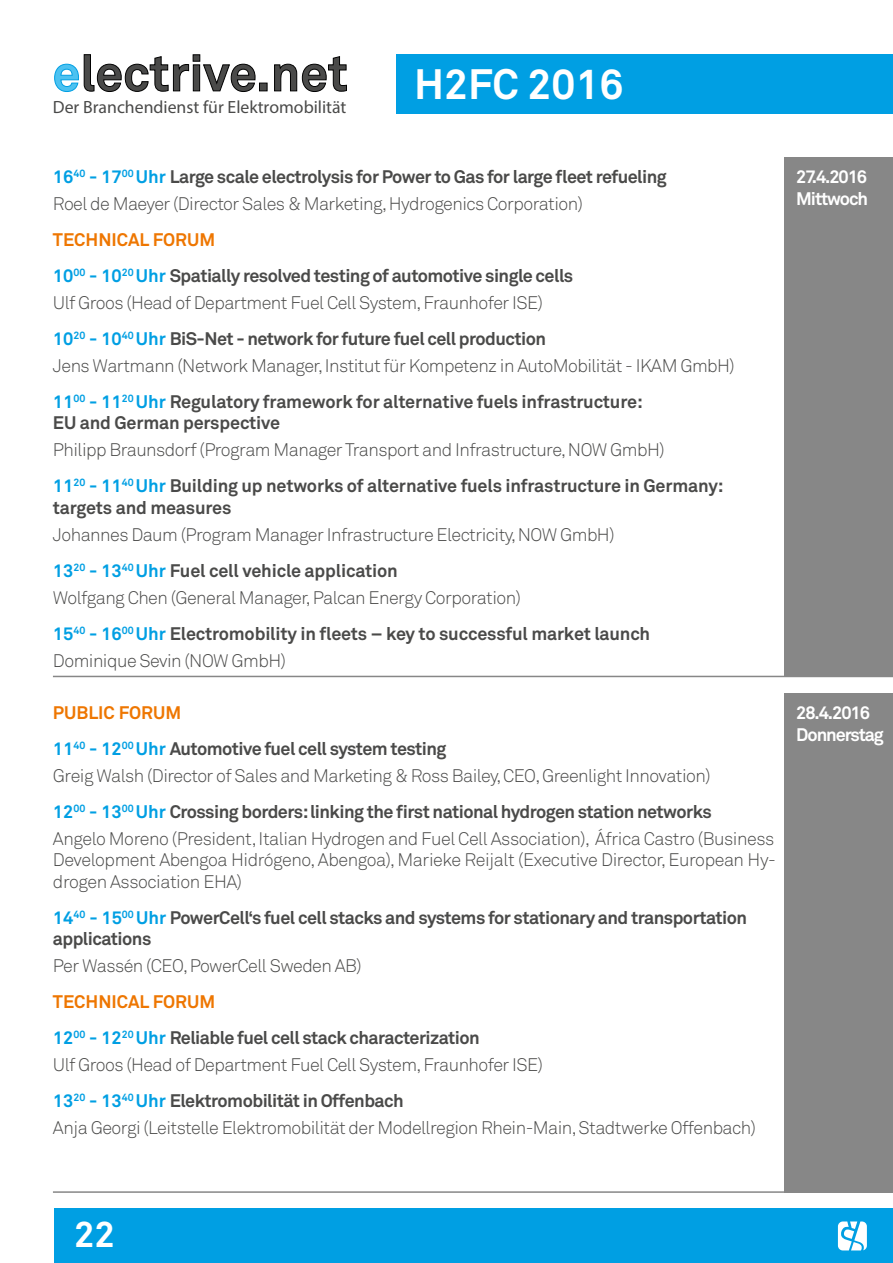
<style>
.page{position:relative;width:893px;height:1263px;background:#fff}
.page>*{position:absolute;margin:0;border:0;box-sizing:border-box;transform-origin:0 0}
.t1{font:700 42px "Akkurat";color:#fff}
.t2{font:700 36px "Akkurat";color:#fff}
.t3{font:300 18px/36px "Akkurat";letter-spacing:-.03em;color:#4a4a49}
.t4{font:700 18px/36px "Akkurat";letter-spacing:-.03em;color:#4a4a49}
.t5{font:700 18px "Akkurat";letter-spacing:-.01em;color:#4a4a49}
.t6{font:700 18px/21.6px "Akkurat";letter-spacing:-.06em;color:#fff}
.t7{font:17.7px "Myriad Pro";color:#4a4a49}
.s1{font-weight:700;color:#009fe3}
.s2{font-weight:700}
.s3{color:#ee7601}
.s4{color:#009fe3}
</style>
<div class="page">
<div style="left:397px;top:55px;width:496px;height:59px;background:#009fe3"></div>
<svg style="left:54px;top:54px;width:293px;height:38px"></svg>
<div style="left:784px;top:157px;width:109px;height:519px;background:#878787"></div>
<hr style="left:53px;top:676px;width:840px;height:1px;background:#878787">
<div style="left:784px;top:693px;width:109px;height:500px;background:#878787"></div>
<hr style="left:53px;top:1191px;width:840px;height:2px;background:#878787">
<div style="left:54px;top:1209px;width:839px;height:54px;background:#009fe3"></div>
<svg style="left:838px;top:1221px;width:29px;height:29px"></svg>
<p class="t7" style="left:53px;top:96px;width:295px">Der Branchendienst für Elektromobilität</p>
<h1 class="t1" style="left:414px;top:58px;width:211px">H2FC 2016</h1>
<p class="t3" style="left:53px;top:163px;width:615px;line-height:27px"><span class="s1">16</span><sup>40</sup> <span class="s1">- 17</span><sup>00</sup> <span class="s1">Uhr</span> <span class="s2">Large scale electrolysis for Power to Gas for large fleet refueling<br></span>Roel de Maeyer (Director Sales &amp; Marketing, Hydrogenics Corporation)</p>
<p class="t4" style="left:53px;top:221px;width:522px"><span class="s3">TECHNICAL FORUM<br></span><span class="s4">10</span><sup>00</sup> <span class="s4">- 10</span><sup>20</sup> <span class="s4">Uhr</span> Spatially resolved testing of automotive single cells</p>
<p class="t3" style="left:53px;top:284px;width:495px">Ulf Groos (Head of Department Fuel Cell System, Fraunhofer ISE)<br><span class="s1">10</span><sup>20</sup> <span class="s1">- 10</span><sup>40</sup> <span class="s1">Uhr</span> <span class="s2">BiS-Net - network for future fuel cell production</span></p>
<p class="t3" style="left:53px;top:347px;width:683px">Jens Wartmann (Network Manager, Institut für Kompetenz in AutoMobilität - IKAM GmbH)<br><span class="s1">11</span><sup>00</sup> <span class="s1">- 11</span><sup>20</sup> <span class="s1">Uhr</span> <span class="s2">Regulatory framework for alternative fuels infrastructure:</span></p>
<p class="t5" style="left:53px;top:412px;width:229px">EU and German perspective</p>
<p class="t3" style="left:53px;top:432px;width:672px">Philipp Braunsdorf (Program Manager Transport and Infrastructure, NOW GmbH)<br><span class="s1">11</span><sup>20</sup> <span class="s1">- 11</span><sup>40</sup> <span class="s1">Uhr</span> <span class="s2">Building up networks of alternative fuels infrastructure in Germany:</span></p>
<p class="t5" style="left:53px;top:496px;width:180px">targets and measures</p>
<p class="t3" style="left:53px;top:516px;width:563px">Johannes Daum (Program Manager Infrastructure Electricity, NOW GmbH)<br><span class="s1">13</span><sup>20</sup> <span class="s1">- 13</span><sup>40</sup> <span class="s1">Uhr</span> <span class="s2">Fuel cell vehicle application</span></p>
<p class="t3" style="left:53px;top:579px;width:599px">Wolfgang Chen (General Manager, Palcan Energy Corporation)<br><span class="s1">15</span><sup>40</sup> <span class="s1">- 16</span><sup>00</sup> <span class="s1">Uhr</span> <span class="s2">Electromobility in fleets – key to successful market launch</span></p>
<p class="t3" style="left:53px;top:642px;width:235px">Dominique Sevin (NOW GmbH)</p>
<p class="t4" style="left:53px;top:694px;width:395px"><span class="s3">PUBLIC FORUM<br></span><span class="s4">11</span><sup>40</sup> <span class="s4">- 12</span><sup>00</sup> <span class="s4">Uhr</span> Automotive fuel cell system testing</p>
<p class="t3" style="left:53px;top:757px;width:660px">Greig Walsh (Director of Sales and Marketing &amp; Ross Bailey, CEO, Greenlight Innovation)<br><span class="s1">12</span><sup>00</sup> <span class="s1">- 13</span><sup>00</sup> <span class="s1">Uhr</span> <span class="s2">Crossing borders: linking the first national hydrogen station networks</span></p>
<p class="t3" style="left:53px;top:827px;width:724px;line-height:21.6px;text-align:justify">Angelo Moreno (President, Italian Hydrogen and Fuel Cell Association), África Castro (Business Development Abengoa Hidrógeno, Abengoa), Marieke Reijalt (Executive Director, European Hy&shy;drogen Association EHA)</p>
<p class="t4" style="left:53px;top:906px;width:696px;line-height:21.6px"><span class="s4">14</span><sup>40</sup> <span class="s4">- 15</span><sup>00</sup> <span class="s4">Uhr</span> PowerCell‘s fuel cell stacks and systems for stationary and transportation applications</p>
<p class="t3" style="left:53px;top:948px;width:310px">Per Wassén (CEO, PowerCell Sweden AB)</p>
<p class="t4" style="left:53px;top:984px;width:428px"><span class="s3">TECHNICAL FORUM<br></span><span class="s4">12</span><sup>00</sup> <span class="s4">- 12</span><sup>20</sup> <span class="s4">Uhr</span> Reliable fuel cell stack characterization</p>
<p class="t3" style="left:53px;top:1047px;width:492px">Ulf Groos (Head of Department Fuel Cell System, Fraunhofer ISE)<br><span class="s1">13</span><sup>20</sup> <span class="s1">- 13</span><sup>40</sup> <span class="s1">Uhr</span> <span class="s2">Elektromobilität in Offenbach</span></p>
<p class="t3" style="left:53px;top:1110px;width:704px">Anja Georgi (Leitstelle Elektromobilität der Modellregion Rhein-Main, Stadtwerke Offenbach)</p>
<p class="t6" style="left:796px;top:166px;width:73px">27.4.2016<br>Mittwoch</p>
<p class="t6" style="left:796px;top:702px;width:89px">28.4.2016<br>Donnerstag</p>
<h2 class="t2" style="left:74px;top:1212px;width:43px">22</h2>
</div>
